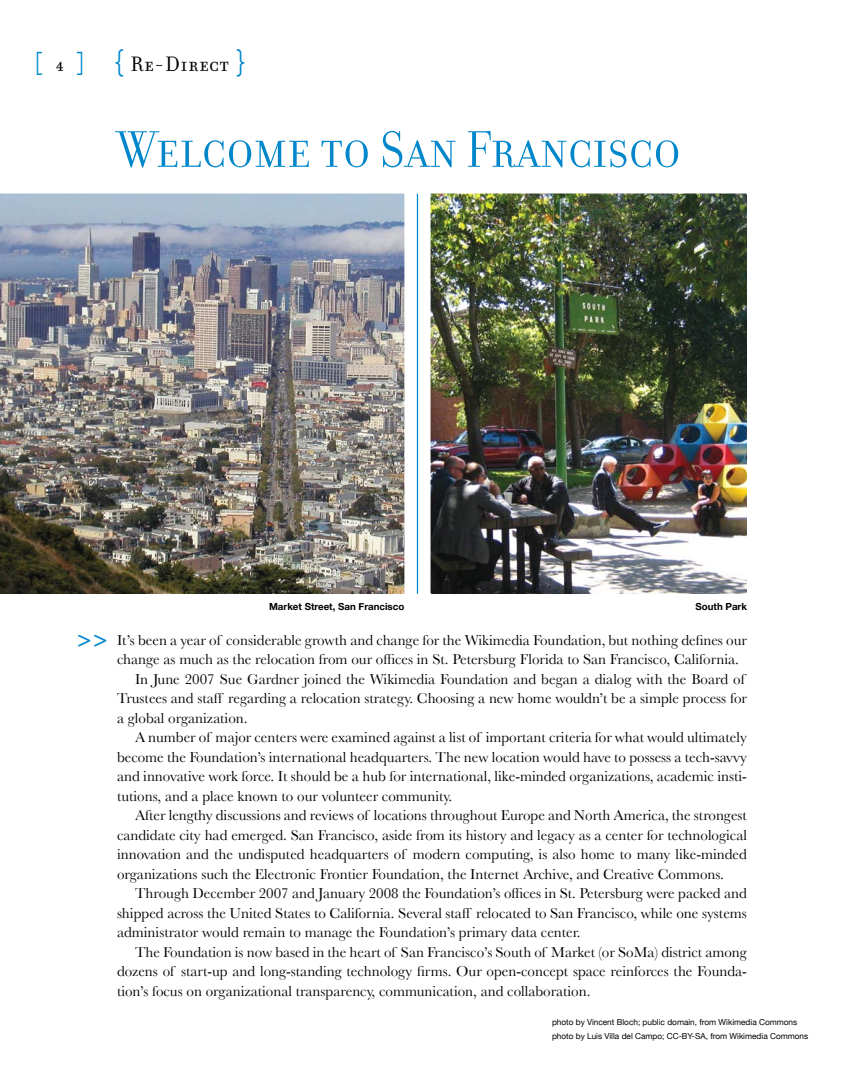
<style>
.page{position:relative;width:864px;height:1080px;background:#fff}
.page>*{position:absolute;margin:0;border:0;box-sizing:border-box;transform-origin:0 0}
.t1{font:55.5px "Filosofia Grand Caps";letter-spacing:.015em;color:#0087cb}
.t2{font:31.5px "Courier New";color:#0087cb}
.t3{font:24px "Courier";color:#0087cb}
.t4{font:22.5px "Filosofia Small Caps";letter-spacing:.025em;color:#000}
.t5{font:15px "Baskerville";color:#000}
.t6{font:700 9.75px "Helvetica Neue";color:#000}
.t7{font:8.25px/15px "Helvetica Neue";color:#000}
.s1{font-family:"Courier New";font-size:37.5px;color:#0087cb}
</style>
<div class="page">
<img style="left:0;top:194px;width:404px;height:400px">
<img style="left:431px;top:194px;width:316px;height:400px">
<hr style="left:417px;top:194px;width:1px;height:399px;background:#0087cb">
<p class="t2" style="left:28px;top:42px;width:64px">[ ]</p>
<p class="t4" style="left:56px;top:52px;width:10px">4</p>
<p class="t4" style="left:108px;top:52px;width:145px"><span class="s1">{</span>Re-Direct<span class="s1">}</span></p>
<p class="t1" style="left:117px;top:120px;width:565px">Welcome to San Francisco</p>
<p class="t3" style="left:77px;top:622px;width:32px">&gt;&gt;</p>
<p class="t6" style="left:269px;top:600px;width:137px">Market Street, San Francisco</p>
<p class="t6" style="left:696px;top:600px;width:53px">South Park</p>
<p class="t5" style="left:117px;top:631px;width:631px">It’s been a year of considerable growth and change for the Wikimedia Foundation, but nothing defines our</p>
<p class="t5" style="left:117px;top:650px;width:624px">change as much as the relocation from our offices in St. Petersburg Florida to San Francisco, California.</p>
<p class="t5" style="left:135px;top:670px;width:611px">In June 2007 Sue Gardner joined the Wikimedia Foundation and began a dialog with the Board of</p>
<p class="t5" style="left:117px;top:689px;width:631px">Trustees and staff regarding a relocation strategy. Choosing a new home wouldn’t be a simple process for</p>
<p class="t5" style="left:117px;top:709px;width:132px">a global organization.</p>
<p class="t5" style="left:135px;top:728px;width:613px">A number of major centers were examined against a list of important criteria for what would ultimately</p>
<p class="t5" style="left:117px;top:748px;width:631px">become the Foundation’s international headquarters. The new location would have to possess a tech-savvy</p>
<p class="t5" style="left:117px;top:767px;width:632px">and innovative work force. It should be a hub for international, like-minded organizations, academic insti-</p>
<p class="t5" style="left:117px;top:787px;width:337px">tutions, and a place known to our volunteer community.</p>
<p class="t5" style="left:135px;top:806px;width:613px">After lengthy discussions and reviews of locations throughout Europe and North America, the strongest</p>
<p class="t5" style="left:117px;top:826px;width:631px">candidate city had emerged. San Francisco, aside from its history and legacy as a center for technological</p>
<p class="t5" style="left:117px;top:845px;width:631px">innovation and the undisputed headquarters of modern computing, is also home to many like-minded</p>
<p class="t5" style="left:117px;top:865px;width:609px">organizations such the Electronic Frontier Foundation, the Internet Archive, and Creative Commons.</p>
<p class="t5" style="left:135px;top:884px;width:613px">Through December 2007 and January 2008 the Foundation’s offices in St. Petersburg were packed and</p>
<p class="t5" style="left:117px;top:904px;width:631px">shipped across the United States to California. Several staff relocated to San Francisco, while one systems</p>
<p class="t5" style="left:117px;top:923px;width:465px">administrator would remain to manage the Foundation’s primary data center.</p>
<p class="t5" style="left:135px;top:943px;width:613px">The Foundation is now based in the heart of San Francisco’s South of Market (or SoMa) district among</p>
<p class="t5" style="left:117px;top:962px;width:631px">dozens of start-up and long-standing technology firms. Our open-concept space reinforces the Founda-</p>
<p class="t5" style="left:117px;top:982px;width:475px">tion’s focus on organizational transparency, communication, and collaboration.</p>
<p class="t7" style="left:552px;top:1014px;width:258px">photo by Vincent Bloch; public domain, from Wikimedia Commons photo by Luis Villa del Campo; CC-BY-SA, from Wikimedia Commons</p>
</div>
